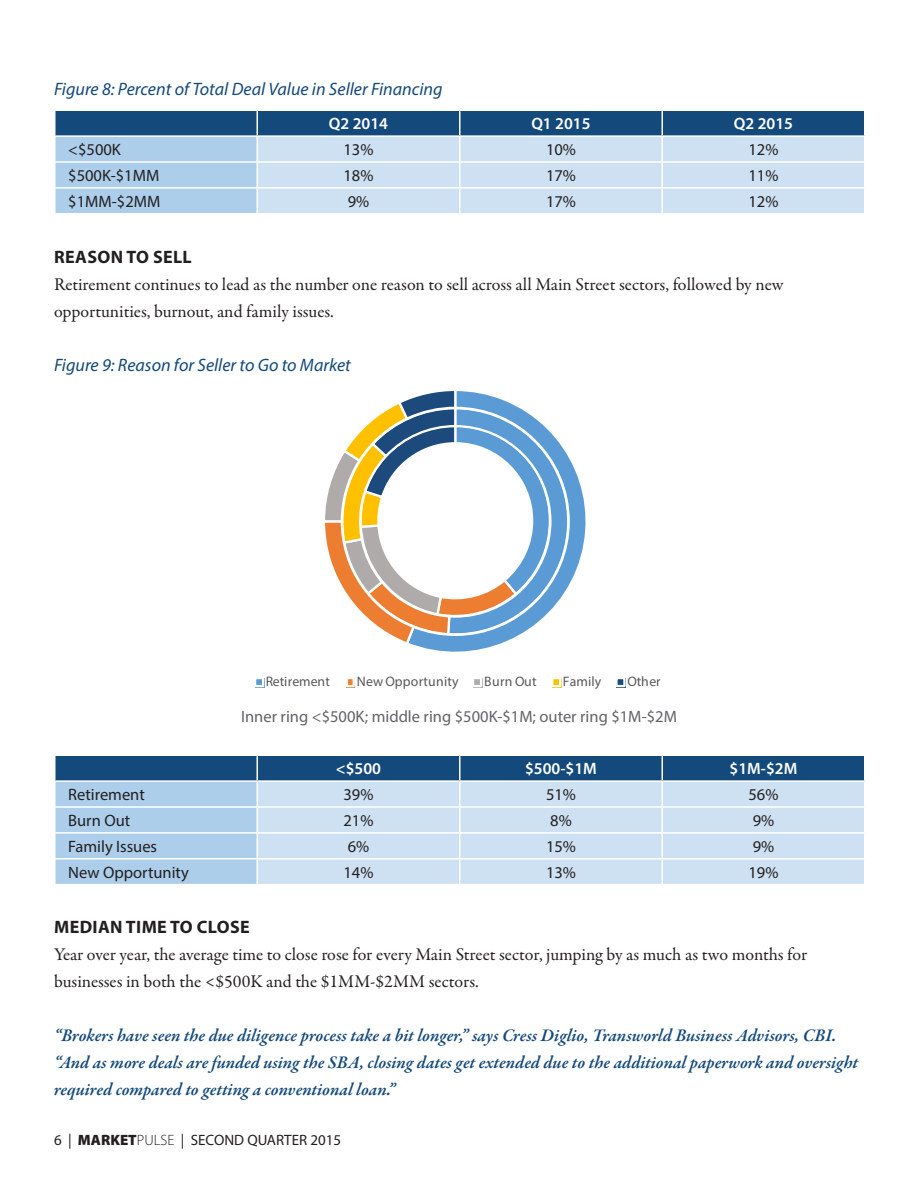
<style>
.page{position:relative;width:918px;height:1188px;background:#fff}
.page>*{position:absolute;margin:0;border:0;box-sizing:border-box;transform-origin:0 0}
.t1{font:18px/27px "Garamond Premr Pro";color:#231f20}
.t2{font:italic 600 18px/27px "Garamond Premr Pro";letter-spacing:-.005em;color:#14497b}
.t3{font:italic 18px "Myriad Pro";color:#14497b}
.t4{font:700 18px "Myriad Pro";letter-spacing:.02em;color:#231f20}
.t5{font:16.5px "Myriad Pro";color:#231f20}
.t6{font:16.5px "Myriad Pro";color:#636366}
.t7{font:600 16.5px "Myriad Pro";color:#fff}
.t8{font:15px "Myriad Pro";color:#231f20}
.t9{font:13.8px "Myriad Pro";letter-spacing:.005em;color:#595959}
.s1{font-weight:900}
.s2{font-weight:300}
</style>
<div class="page">
<svg style="left:55px;top:110px;width:810px;height:103px;background:#9fbbd6"></svg>
<hr style="left:864px;top:189px;width:2px;height:24px;background:#fff">
<svg style="left:55px;top:755px;width:810px;height:129px;background:#a7c2db"></svg>
<hr style="left:864px;top:860px;width:2px;height:24px;background:#fff">
<svg style="left:421px;top:468px;width:165px;height:184px"></svg>
<svg style="left:325px;top:391px;width:249px;height:256px"></svg>
<div style="left:255px;top:678px;width:9px;height:9px;background:#5b9bd5"></div>
<div style="left:254px;top:677px;width:10px;height:10px;border:2px solid #fff"></div>
<div style="left:347px;top:678px;width:8px;height:9px;background:#ed7d31"></div>
<div style="left:346px;top:677px;width:9px;height:10px;border:2px solid #fff"></div>
<div style="left:473px;top:678px;width:9px;height:9px;background:#afabab"></div>
<div style="left:472px;top:677px;width:10px;height:10px;border:2px solid #fff"></div>
<div style="left:552px;top:678px;width:9px;height:9px;background:#ffc000"></div>
<div style="left:551px;top:677px;width:10px;height:10px;border:2px solid #fff"></div>
<div style="left:616px;top:678px;width:10px;height:9px;background:#1c4a7c"></div>
<div style="left:615px;top:677px;width:11px;height:10px;border:2px solid #fff"></div>
<p class="t3" style="left:54px;top:77px;width:390px">Figure 8: Percent of Total Deal Value in Seller Financing</p>
<p class="t7" style="left:329px;top:113px;width:61px">Q2 2014</p>
<p class="t7" style="left:531px;top:113px;width:61px">Q1 2015</p>
<p class="t7" style="left:734px;top:113px;width:61px">Q2 2015</p>
<p class="t5" style="left:68px;top:140px;width:54px">&lt;$500K</p>
<p class="t5" style="left:344px;top:140px;width:31px">13%</p>
<p class="t5" style="left:546px;top:140px;width:31px">10%</p>
<p class="t5" style="left:749px;top:140px;width:31px">12%</p>
<p class="t5" style="left:68px;top:165px;width:93px">$500K-$1MM</p>
<p class="t5" style="left:344px;top:165px;width:31px">18%</p>
<p class="t5" style="left:546px;top:165px;width:31px">17%</p>
<p class="t5" style="left:749px;top:165px;width:31px">11%</p>
<p class="t5" style="left:68px;top:191px;width:94px">$1MM-$2MM</p>
<p class="t5" style="left:348px;top:191px;width:23px">9%</p>
<p class="t5" style="left:546px;top:191px;width:31px">17%</p>
<p class="t5" style="left:749px;top:191px;width:31px">12%</p>
<p class="t4" style="left:54px;top:245px;width:139px">REASON TO SELL</p>
<p class="t1" style="left:54px;top:271px;width:731px">Retirement continues to lead as the number one reason to sell across all Main Street sectors, followed by new opportunities, burnout, and family issues.</p>
<p class="t3" style="left:54px;top:353px;width:298px">Figure 9: Reason for Seller to Go to Market</p>
<p class="t9" style="left:266px;top:672px;width:66px">Retirement</p>
<p class="t9" style="left:357px;top:672px;width:103px">New Opportunity</p>
<p class="t9" style="left:484px;top:672px;width:54px">Burn Out</p>
<p class="t9" style="left:563px;top:672px;width:40px">Family</p>
<p class="t9" style="left:628px;top:672px;width:35px">Other</p>
<p class="t6" style="left:241px;top:706px;width:437px">Inner ring &lt;$500K; middle ring $500K-$1M; outer ring $1M-$2M</p>
<p class="t7" style="left:336px;top:758px;width:47px">&lt;$500</p>
<p class="t7" style="left:525px;top:758px;width:73px">$500-$1M</p>
<p class="t7" style="left:730px;top:758px;width:69px">$1M-$2M</p>
<p class="t5" style="left:68px;top:785px;width:78px">Retirement</p>
<p class="t5" style="left:344px;top:785px;width:31px">39%</p>
<p class="t5" style="left:546px;top:785px;width:31px">51%</p>
<p class="t5" style="left:749px;top:785px;width:31px">56%</p>
<p class="t5" style="left:68px;top:810px;width:64px">Burn Out</p>
<p class="t5" style="left:344px;top:810px;width:31px">21%</p>
<p class="t5" style="left:550px;top:810px;width:23px">8%</p>
<p class="t5" style="left:753px;top:810px;width:23px">9%</p>
<p class="t5" style="left:68px;top:836px;width:90px">Family Issues</p>
<p class="t5" style="left:348px;top:836px;width:23px">6%</p>
<p class="t5" style="left:546px;top:836px;width:31px">15%</p>
<p class="t5" style="left:753px;top:836px;width:23px">9%</p>
<p class="t5" style="left:68px;top:862px;width:122px">New Opportunity</p>
<p class="t5" style="left:344px;top:862px;width:31px">14%</p>
<p class="t5" style="left:546px;top:862px;width:31px">13%</p>
<p class="t5" style="left:749px;top:862px;width:31px">19%</p>
<p class="t4" style="left:54px;top:916px;width:197px">MEDIAN TIME TO CLOSE</p>
<p class="t1" style="left:54px;top:942px;width:755px">Year over year, the average time to close rose for every Main Street sector, jumping by as much as two months for businesses in both the &lt;$500K and the $1MM-$2MM sectors.</p>
<p class="t2" style="left:54px;top:1023px;width:806px">“Brokers have seen the due diligence process take a bit longer,” says Cress Diglio, Transworld Business Advisors, CBI. “And as more deals are funded using the SBA, closing dates get extended due to the additional paperwork and oversight required compared to getting a conventional loan.”</p>
<p class="t8" style="left:54px;top:1131px;width:289px">6 | <span class="s1">MARKET</span><span class="s2">PULSE</span> | SECOND QUARTER 2015</p>
</div>
